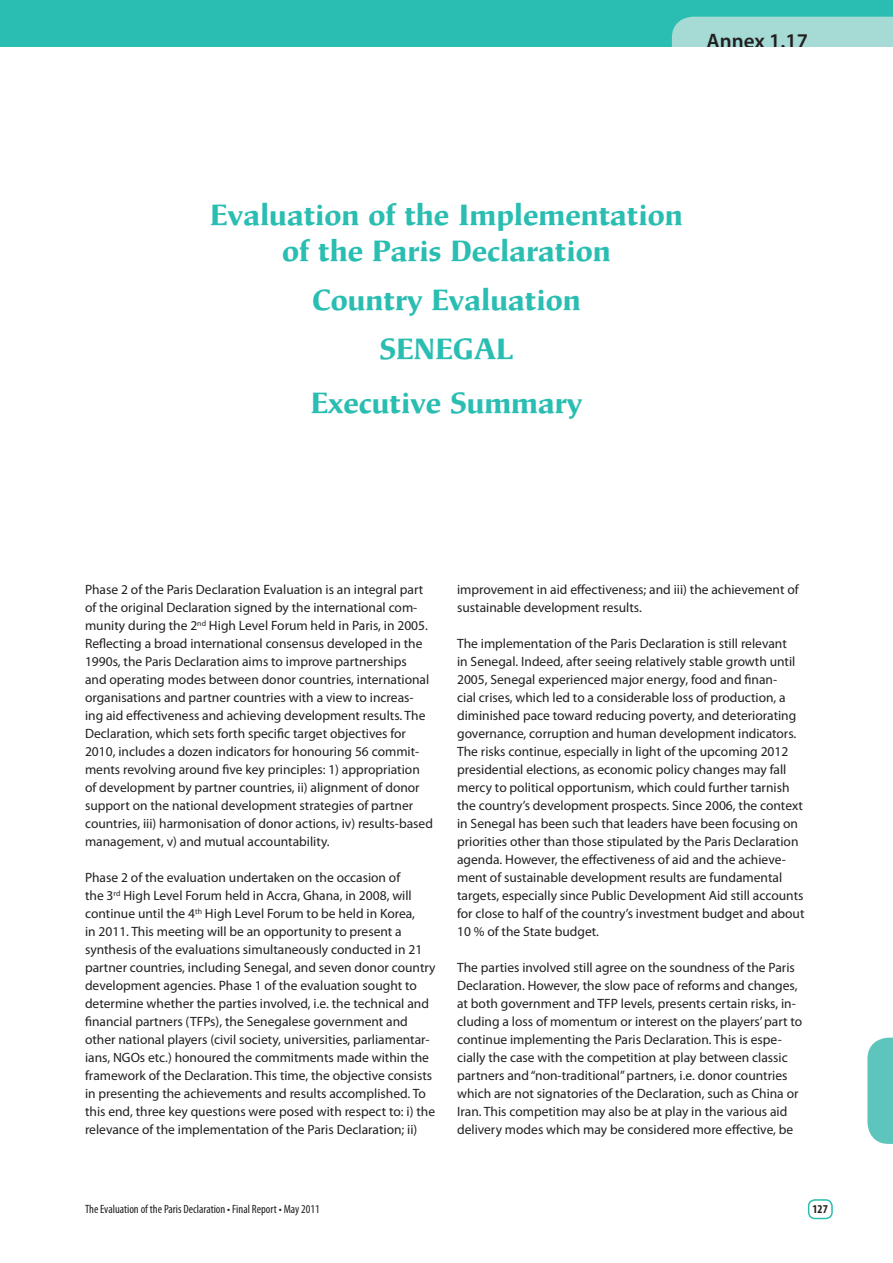
<style>
.page{position:relative;width:893px;height:1263px;background:#fff}
.page>*{position:absolute;margin:0;border:0;box-sizing:border-box;transform-origin:0 0}
.Headline1{font:600 30px/36px "Mixtra Roman";color:#2abdb1;text-align:center}
.t1{font:600 21px "Myriad Pro";color:#231f20}
.Paragraph{font:13.5px/18px "Myriad Pro";color:#231f20}
.t2{font:condensed 12px "Myriad Pro";color:#231f20}
.t3{font:700 condensed 12px "Myriad Pro";color:#231f20}
</style>
<div class="page">
<div style="left:808px;top:1199px;width:25px;height:20px;border:2px solid #2abdb1;border-radius:6px"></div>
<div style="left:0;top:0;width:893px;height:48px;background:#2abdb1"></div>
<div style="left:672px;top:17px;width:221px;height:31px;background:#a5dad5"></div>
<svg style="left:867px;top:1037px;width:26px;height:107px;background:#6ccac2"></svg>
<p class="t1" style="left:706px;top:29px;width:103px">Annex 1.17</p>
<p class="Headline1" style="left:210px;top:197px;width:474px">Evaluation of the Implementation of the Paris Declaration</p>
<p class="Headline1" style="left:312px;top:281px;width:270px">Country Evaluation</p>
<p class="Headline1" style="left:380px;top:330px;width:135px">SENEGAL</p>
<p class="Headline1" style="left:311px;top:384px;width:273px">Executive Summary</p>
<p class="Paragraph" style="left:85px;top:581px;width:349px">Phase 2 of the Paris Declaration Evaluation is an integral part of the original Declaration signed by the international com&shy;munity during the 2<sup>nd</sup> High Level Forum held in Paris, in 2005.<br>Reflecting a broad international consensus developed in the 1990s, the Paris Declaration aims to improve partnerships<br>and operating modes between donor countries, international organisations and partner countries with a view to increas&shy;ing aid effectiveness and achieving development results. The Declaration, which sets forth specific target objectives for 2010, includes a dozen indicators for honouring 56 commit&shy;ments revolving around five key principles: 1) appropriation of development by partner countries, ii) alignment of donor support on the national development strategies of partner countries, iii) harmonisation of donor actions, iv) results-based management, v) and mutual accountability.</p>
<p class="Paragraph" style="left:85px;top:869px;width:352px">Phase 2 of the evaluation undertaken on the occasion of<br>the 3<sup>rd</sup> High Level Forum held in Accra, Ghana, in 2008, will continue until the 4<sup>th</sup> High Level Forum to be held in Korea,<br>in 2011. This meeting will be an opportunity to present a synthesis of the evaluations simultaneously conducted in 21 partner countries, including Senegal, and seven donor country development agencies. Phase 1 of the evaluation sought to determine whether the parties involved, i.e. the technical and financial partners (TFPs), the Senegalese government and other national players (civil society, universities, parliamentar&shy;ians, NGOs etc.) honoured the commitments made within the framework of the Declaration. This time, the objective consists in presenting the achievements and results accomplished. To this end, three key questions were posed with respect to: i) the relevance of the implementation of the Paris Declaration; ii)</p>
<p class="Paragraph" style="left:457px;top:581px;width:343px">improvement in aid effectiveness; and iii) the achievement of sustainable development results.</p>
<p class="Paragraph" style="left:457px;top:635px;width:349px">The implementation of the Paris Declaration is still relevant<br>in Senegal. Indeed, after seeing relatively stable growth until 2005, Senegal experienced major energy, food and finan-<br>cial crises, which led to a considerable loss of production, a diminished pace toward reducing poverty, and deteriorating governance, corruption and human development indicators.<br>The risks continue, especially in light of the upcoming 2012 presidential elections, as economic policy changes may fall mercy to political opportunism, which could further tarnish the country’s development prospects. Since 2006, the context in Senegal has been such that leaders have been focusing on priorities other than those stipulated by the Paris Declaration agenda. However, the effectiveness of aid and the achieve&shy;ment of sustainable development results are fundamental targets, especially since Public Development Aid still accounts for close to half of the country’s investment budget and about 10 % of the State budget.</p>
<p class="Paragraph" style="left:457px;top:959px;width:347px">The parties involved still agree on the soundness of the Paris Declaration. However, the slow pace of reforms and changes, at both government and TFP levels, presents certain risks, in&shy;cluding a loss of momentum or interest on the players’ part to continue implementing the Paris Declaration. This is espe&shy;cially the case with the competition at play between classic partners and “non-traditional” partners, i.e. donor countries which are not signatories of the Declaration, such as China or Iran. This competition may also be at play in the various aid delivery modes which may be considered more effective, be</p>
<p class="t2" style="left:85px;top:1203px;width:236px">The Evaluation of the Paris Declaration • Final Report • May 2011</p>
<p class="t3" style="left:812px;top:1202px;width:17px">127</p>
</div>
